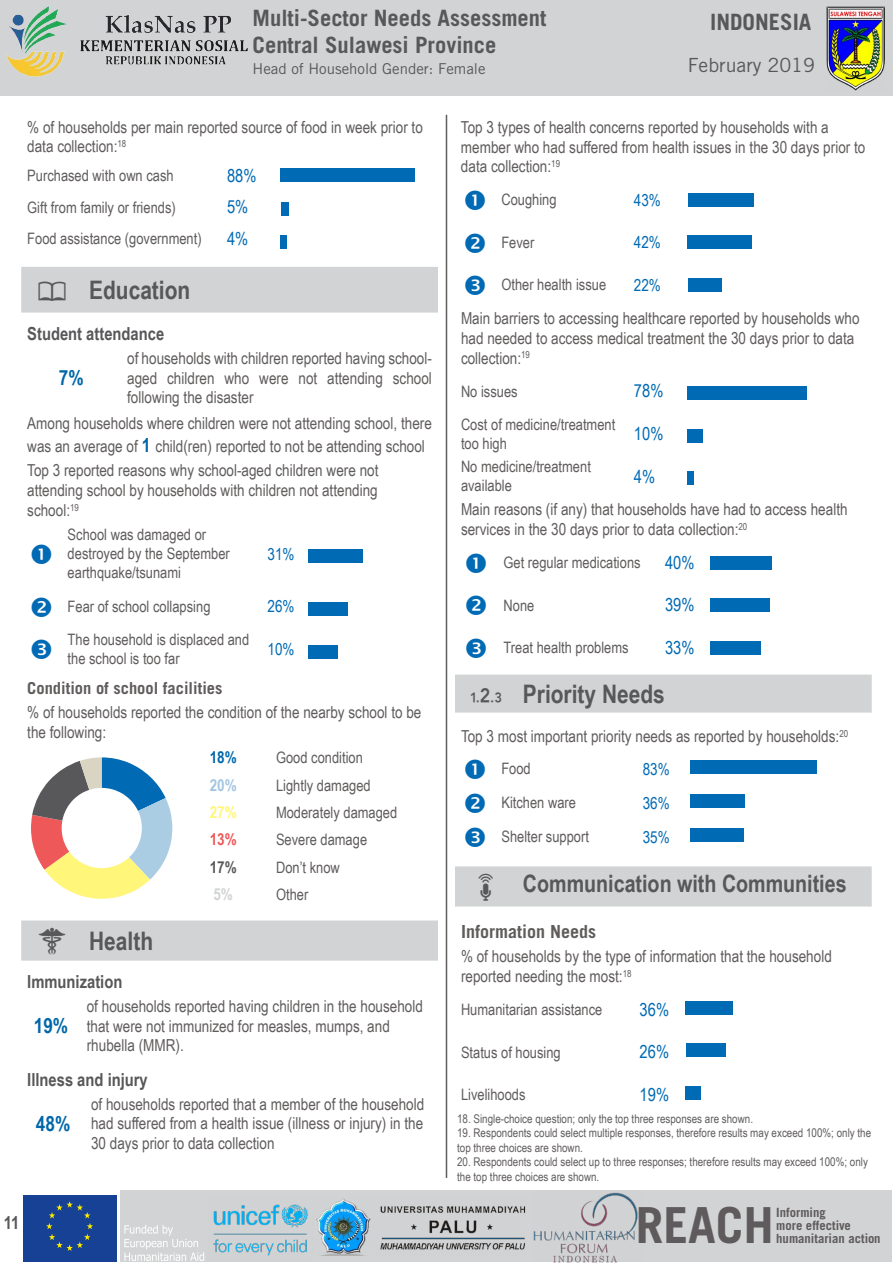
<style>
.page{position:relative;width:893px;height:1263px;background:#fff}
.page>*{position:absolute;margin:0;border:0;box-sizing:border-box;transform-origin:0 0}
.t1{font:203.55px "Chartwell Bars Vertical";letter-spacing:.065em;color:#006ab4;scale:.85 1}
.t2{font:198px "Chartwell Pies";color:#006ab4}
.t3{font:700 49.65px "Trade Gothic LT Std";color:#5f5a5b}
.t4{font:700 25.5px "Arial Narrow";color:#58585a}
.t5{font:700 24px "Arial Narrow";color:#58585a}
.t6{font:700 22.5px/27px "Trade Gothic LT Std";color:#58585a}
.t7{font:700 21px "Arial Narrow";color:#0067a9}
.t8{font:19.5px "Trade Gothic LT Std";color:#58585a}
.t9{font:700 18px "Arial Narrow";color:#58585a}
.t10{font:18px "Arial Narrow";color:#006ab4}
.t11{font:700 18px "Trade Gothic LT Std";color:#605c5c}
.t12{font:16.5px/19.8px "Arial Narrow";color:#605c5c}
.t13{font:16.5px "Arial Narrow";color:#006ab4}
.t14{font:700 16.5px "Trade Gothic LT Std";color:#605c5c}
.t15{font:700 16.5px "Arial Narrow";color:#0067a9}
.t16{font:700 16.5px "Arial Narrow";color:#a4c5e1}
.t17{font:700 16.5px "Arial Narrow";color:#fff67a}
.t18{font:700 16.5px "Arial Narrow";color:#ee5859}
.t19{font:700 16.5px "Arial Narrow";color:#58585a}
.t20{font:700 16.5px "Arial Narrow";color:#d1d3d4}
.t21{font:15.75px/18.9px "Arial Narrow";color:#605c5c}
.t22{font:15px "Trade Gothic LT Std";color:#58585a}
.t23{font:700 12.75px/12.8px "Trade Gothic LT Std";color:#5f5a5b}
.t24{font:12px/14.4px "Arial Narrow";color:#605c5c}
.s1{font-family:"OCHA Icons Unbounded";font-weight:400;font-size:36px}
.s2{font-weight:700;font-size:19.5px;color:#0067a9}
.s3{color:#abcde3}
.s4{color:#fff67a}
.s5{color:#ee5859}
.s6{color:#58585a}
.s7{color:#dad4c2}
.s8{color:#fff}
.s9{font-family:"OCHA Icons Unbounded";font-weight:400;font-size:40.5px}
</style>
<div class="page">
<div style="left:0;top:0;width:893px;height:96px;background:#d1d3d4"></div>
<div style="left:120px;top:1191px;width:772px;height:71px;background:#d1d3d4"></div>
<hr style="left:446px;top:115px;width:1px;height:1063px;background:#605c5c">
<div style="left:21px;top:1191px;width:97px;height:70px;background:linear-gradient(to right,#fff,#fff)"></div>
<div style="left:23px;top:1195px;width:93px;height:66px;background:#164194"></div>
<svg style="left:46px;top:1201px;width:47px;height:50px"></svg>
<svg style="left:124px;top:1225px;width:80px;height:36px"></svg>
<img style="left:316px;top:1198px;width:210px;height:58px">
<img style="left:6px;top:6px;width:242px;height:71px">
<img style="left:827px;top:6px;width:57px;height:84px">
<img style="left:213px;top:1204px;width:95px;height:52px">
<img style="left:533px;top:1192px;width:105px;height:71px">
<div style="left:21px;top:267px;width:417px;height:46px;background:#d1d3d4"></div>
<div style="left:21px;top:920px;width:417px;height:41px;background:#d1d3d4"></div>
<div style="left:455px;top:675px;width:417px;height:37px;background:#d1d3d4"></div>
<div style="left:455px;top:866px;width:417px;height:40px;background:#d1d3d4"></div>
<h3 class="t6" style="left:253px;top:5px;width:295px">Multi-Sector Needs Assessment<br>Central Sulawesi Province</h3>
<h3 class="t6" style="left:710px;top:8px;width:103px">INDONESIA</h3>
<p class="t8" style="left:688px;top:53px;width:129px">February 2019</p>
<p class="t22" style="left:253px;top:60px;width:234px">Head of Household Gender: Female</p>
<p class="t12" style="left:27px;top:117px;width:397px">% of households per main reported source of food in week prior to data collection:<sup>18</sup></p>
<p class="t21" style="left:27px;top:165px;width:148px">Purchased with own cash</p>
<p class="t10" style="left:227px;top:162px;width:31px">88%</p>
<p class="t21" style="left:27px;top:197px;width:150px">Gift from family or friends)</p>
<p class="t10" style="left:227px;top:194px;width:23px">5%</p>
<p class="t21" style="left:27px;top:228px;width:176px">Food assistance (government)</p>
<p class="t10" style="left:227px;top:225px;width:23px">4%</p>
<h3 class="t4" style="left:34px;top:271px;width:158px"><span class="s1">%</span> Education</h3>
<p class="t9" style="left:27px;top:320px;width:138px">Student attendance</p>
<p class="t7" style="left:59px;top:362px;width:26px">7%</p>
<h1 class="t1" style="left:476px;top:159px;width:118px;rotate:90deg">8854</h1>
<p class="t12" style="left:127px;top:348px;width:306px;text-align:justify">of households with children reported having school&shy;aged children who were not attending school following the disaster</p>
<p class="t12" style="left:27px;top:411px;width:406px;line-height:23.7px">Among households where children were not attending school, there was an average of <span class="s2">1</span> child(ren) reported to not be attending school<br>Top 3 reported reasons why school-aged children were not</p>
<p class="t12" style="left:27px;top:480px;width:352px">attending school by households with children not attending school:<sup>19</sup></p>
<p class="t21" style="left:68px;top:525px;width:164px">School was damaged or destroyed by the September earthquake/tsunami</p>
<p class="t13" style="left:267px;top:542px;width:29px">31%</p>
<h1 class="t1" style="left:503px;top:540px;width:152px;rotate:90deg">362619</h1>
<p class="t21" style="left:68px;top:596px;width:144px">Fear of school collapsing</p>
<p class="t13" style="left:267px;top:594px;width:29px">26%</p>
<p class="t21" style="left:68px;top:629px;width:183px">The household is displaced and the school is too far</p>
<p class="t13" style="left:267px;top:637px;width:29px">10%</p>
<p class="t14" style="left:27px;top:678px;width:197px">Condition of school facilities</p>
<p class="t12" style="left:27px;top:702px;width:396px">% of households reported the condition of the nearby school to be the following:</p>
<p class="t15" style="left:210px;top:745px;width:29px">18%</p>
<p class="t21" style="left:276px;top:748px;width:88px">Good condition</p>
<p class="t16" style="left:210px;top:772px;width:29px">20%</p>
<p class="t21" style="left:276px;top:775px;width:96px">Lightly damaged</p>
<p class="t17" style="left:210px;top:800px;width:29px">27%</p>
<p class="t21" style="left:276px;top:802px;width:123px">Moderately damaged</p>
<p class="t18" style="left:210px;top:827px;width:29px">13%</p>
<p class="t21" style="left:276px;top:829px;width:93px">Severe damage</p>
<p class="t19" style="left:210px;top:854px;width:29px">17%</p>
<p class="t21" style="left:276px;top:857px;width:65px">Don’t know</p>
<p class="t20" style="left:213px;top:882px;width:21px">5%</p>
<p class="t21" style="left:276px;top:884px;width:34px">Other</p>
<h3 class="t4" style="left:34px;top:921px;width:120px"><span class="s1">+</span> Health</h3>
<p class="t9" style="left:27px;top:968px;width:97px">Immunization</p>
<p class="t7" style="left:34px;top:1010px;width:36px">19%</p>
<h2 class="t2" style="left:21px;top:706px;width:314px">+18<span class="s3">0</span><span class="s4">2</span><span class="s5">3</span><span class="s6">17</span><span class="s7">5</span><span class="s8">+C</span></h2>
<p class="t12" style="left:87px;top:996px;width:338px">of households reported having children in the household that were not immunized for measles, mumps, and rhubella (MMR).</p>
<p class="t9" style="left:27px;top:1066px;width:122px">Illness and injury</p>
<p class="t7" style="left:36px;top:1107px;width:36px">48%</p>
<p class="t12" style="left:91px;top:1093px;width:335px;text-align:justify">of households reported that a member of the household had suffered from a health issue (illness or injury) in the 30 days prior to data collection</p>
<p class="t9" style="left:4px;top:1209px;width:17px">11</p>
<p class="t12" style="left:461px;top:116px;width:406px">Top 3 types of health concerns reported by households with a member who had suffered from health issues in the 30 days prior to data collection:<sup>19</sup></p>
<p class="t21" style="left:501px;top:190px;width:57px">Coughing</p>
<p class="t13" style="left:634px;top:188px;width:29px">43%</p>
<p class="t21" style="left:501px;top:232px;width:35px">Fever</p>
<p class="t13" style="left:634px;top:230px;width:29px">42%</p>
<p class="t21" style="left:501px;top:275px;width:106px">Other health issue</p>
<p class="t13" style="left:634px;top:273px;width:29px">22%</p>
<p class="t12" style="left:461px;top:308px;width:400px">Main barriers to accessing healthcare reported by households who had needed to access medical treatment the 30 days prior to data collection:<sup>19</sup></p>
<p class="t21" style="left:461px;top:381px;width:58px">No issues</p>
<p class="t10" style="left:634px;top:378px;width:31px">78%</p>
<p class="t21" style="left:461px;top:414px;width:156px">Cost of medicine/treatment too high</p>
<p class="t10" style="left:634px;top:420px;width:31px">10%</p>
<p class="t21" style="left:461px;top:457px;width:131px">No medicine/treatment available</p>
<p class="t10" style="left:634px;top:463px;width:23px">4%</p>
<p class="t12" style="left:461px;top:499px;width:388px">Main reasons (if any) that households have had to access health services in the 30 days prior to data collection:<sup>20</sup></p>
<p class="t21" style="left:503px;top:552px;width:139px">Get regular medications</p>
<p class="t10" style="left:665px;top:549px;width:31px">40%</p>
<p class="t21" style="left:503px;top:595px;width:32px">None</p>
<p class="t10" style="left:665px;top:592px;width:31px">39%</p>
<p class="t21" style="left:503px;top:637px;width:127px">Treat health problems</p>
<p class="t10" style="left:665px;top:634px;width:31px">33%</p>
<h3 class="t4" style="left:466px;top:675px;width:201px"><span class="s9">|</span> Priority Needs</h3>
<p class="t12" style="left:461px;top:726px;width:389px">Top 3 most important priority needs as reported by households:<sup>20</sup></p>
<p class="t21" style="left:501px;top:759px;width:31px">Food</p>
<p class="t13" style="left:643px;top:757px;width:29px">83%</p>
<p class="t21" style="left:501px;top:793px;width:76px">Kitchen ware</p>
<p class="t13" style="left:643px;top:791px;width:29px">36%</p>
<p class="t21" style="left:501px;top:827px;width:89px">Shelter support</p>
<p class="t13" style="left:643px;top:825px;width:29px">35%</p>
<h3 class="t5" style="left:468px;top:865px;width:380px"><span class="s1">v</span> Communication with Communities</h3>
<p class="t11" style="left:461px;top:921px;width:136px">Information Needs</p>
<p class="t12" style="left:461px;top:946px;width:372px">% of households by the type of information that the household reported needing the most:<sup>18</sup></p>
<p class="t21" style="left:461px;top:999px;width:143px">Humanitarian assistance</p>
<p class="t10" style="left:640px;top:996px;width:31px">36%</p>
<p class="t21" style="left:461px;top:1042px;width:101px">Status of housing</p>
<p class="t10" style="left:640px;top:1039px;width:31px">26%</p>
<p class="t21" style="left:461px;top:1084px;width:66px">Livelihoods</p>
<p class="t10" style="left:640px;top:1081px;width:31px">19%</p>
<p class="t24" style="left:457px;top:1111px;width:297px">18. Single-choice question; only the top three responses are shown.</p>
<p class="t24" style="left:457px;top:1125px;width:416px">19. Respondents could select multiple responses, therefore results may exceed 100%; only the top three choices are shown.</p>
<p class="t24" style="left:457px;top:1154px;width:412px">20. Respondents could select up to three responses; therefore results may exceed 100%; only the top three choices are shown.</p>
<h1 class="t1" style="left:883px;top:184px;width:366px;rotate:90deg">434222 78104</h1>
<h1 class="t1" style="left:905px;top:547px;width:138px;rotate:90deg">403933</h1>
<h1 class="t1" style="left:885px;top:752px;width:118px;rotate:90deg">833635</h1>
<h1 class="t1" style="left:881px;top:992px;width:138px;rotate:90deg">312610</h1>
<h3 class="t3" style="left:636px;top:1195px;width:140px">REACH</h3>
<p class="t23" style="left:776px;top:1206px;width:106px">Informing<br>more effective humanitarian action</p>
</div>
